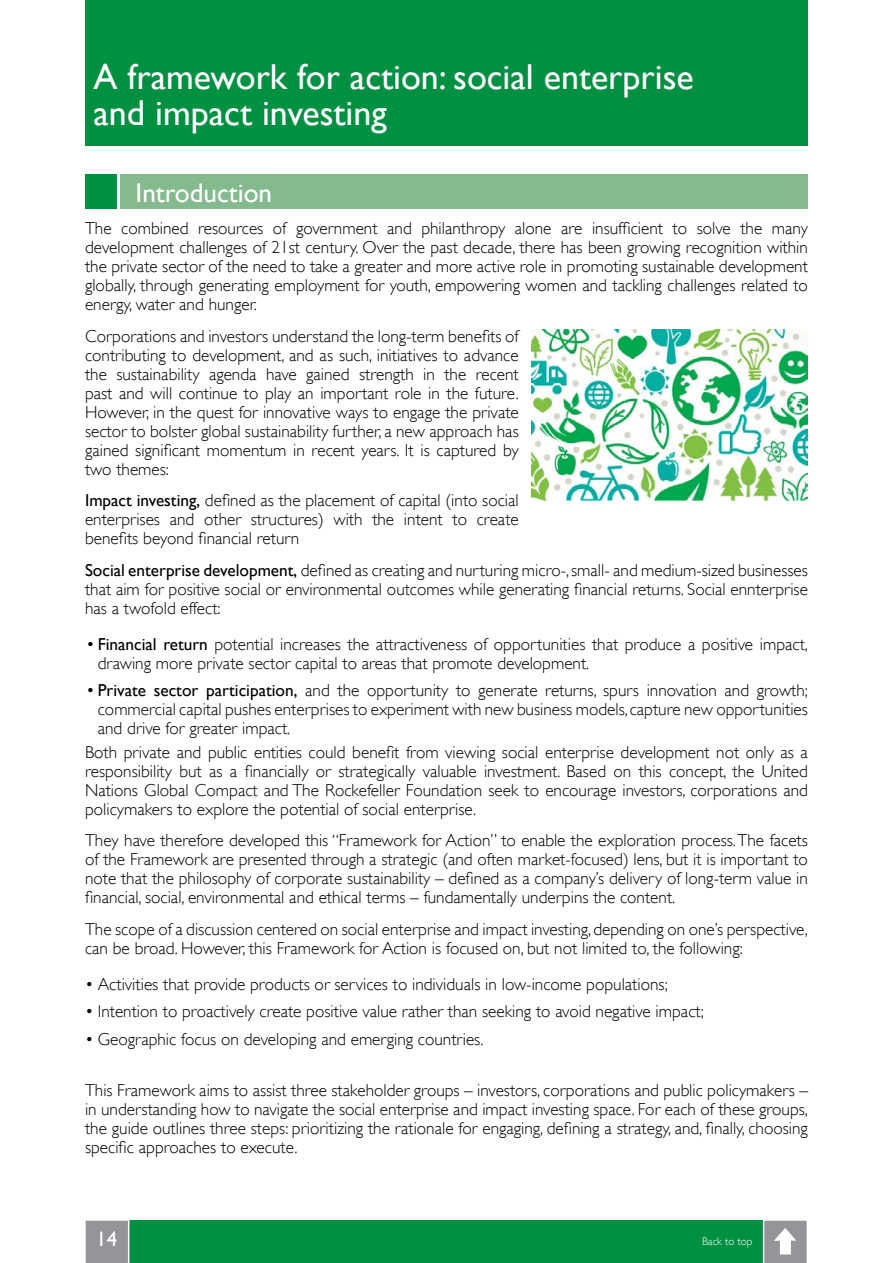
<style>
.page{position:relative;width:893px;height:1263px;background:#fff}
.page>*{position:absolute;margin:0;border:0;box-sizing:border-box;transform-origin:0 0}
.t1{font:36px/36px "Gill Sans";color:#fff}
.t2{font:27px "Gill Sans";color:#fff}
.t3{font:21px "Gill Sans";color:#fff}
.t4{font:300 17.25px/18.9px "Gill Sans";color:#000}
.t5{font:300 11.1px "Gill Sans";color:#fff}
.s1{font-weight:400}
</style>
<div class="page">
<div style="left:85px;top:1220px;width:723px;height:43px;background:#009042"></div>
<div style="left:85px;top:0;width:723px;height:145px;background:#009042"></div>
<div style="left:85px;top:174px;width:32px;height:35px;background:#009042"></div>
<div style="left:120px;top:174px;width:688px;height:35px;background:#83bb8f"></div>
<img style="left:531px;top:330px;width:277px;height:171px">
<div style="left:85px;top:1220px;width:44px;height:43px;background:#939598"></div>
<svg style="left:763px;top:1220px;width:45px;height:43px;background:#abadaf"></svg>
<h1 class="t1" style="left:94px;top:58px;width:602px">A framework for action: social enterprise and impact investing</h1>
<h2 class="t2" style="left:136px;top:176px;width:138px">Introduction</h2>
<p class="t4" style="left:273px;top:219px;width:15px">of</p>
<p class="t4" style="left:592px;top:219px;width:73px">insufficient</p>
<p class="t4" style="left:85px;top:219px;width:724px">The<br>development challenges of 21st century. Over the past decade, there has been growing recognition within the private sector of the need to take a greater and more active role in promoting sustainable development globally, through generating employment for youth, empowering women and tackling challenges related to energy, water and hunger.</p>
<p class="t4" style="left:85px;top:327px;width:435px;text-align:right">Corporations and investors understand the long-term benefits of contributing to development, and as such, initiatives to advance recent</p>
<p class="t4" style="left:121px;top:219px;width:69px">combined</p>
<p class="t4" style="left:387px;top:219px;width:26px">and</p>
<p class="t4" style="left:421px;top:219px;width:85px">philanthropy</p>
<p class="t4" style="left:515px;top:219px;width:38px">alone</p>
<p class="t4" style="left:697px;top:219px;width:36px">solve</p>
<p class="t4" style="left:740px;top:219px;width:23px">the</p>
<p class="t4" style="left:296px;top:219px;width:83px">government</p>
<p class="t4" style="left:673px;top:219px;width:16px">to</p>
<p class="t4" style="left:198px;top:219px;width:67px">resources</p>
<p class="t4" style="left:561px;top:219px;width:23px">are</p>
<p class="t4" style="left:772px;top:219px;width:38px">many</p>
<p class="t4" style="left:85px;top:364px;width:435px">the<br>past and will continue to play an important role in the future.<br>However in, the quest for innovative ways to engage the private sector to bolster global sustainability further a, new approach has gained significant momentum in recent years isIt. captured by two themes:</p>
<p class="t4" style="left:85px;top:491px;width:435px;text-align:right"><span class="s1">Impact investing,</span> defined as the placement of capital (into social create</p>
<p class="t4" style="left:116px;top:364px;width:85px">sustainability</p>
<p class="t4" style="left:209px;top:364px;width:49px">agenda</p>
<p class="t4" style="left:266px;top:364px;width:32px">have</p>
<p class="t4" style="left:306px;top:364px;width:45px">gained</p>
<p class="t4" style="left:359px;top:364px;width:56px">strength</p>
<p class="t4" style="left:423px;top:364px;width:13px">in</p>
<p class="t4" style="left:444px;top:364px;width:23px">the</p>
<p class="t4" style="left:251px;top:510px;width:74px">structures)</p>
<p class="t4" style="left:85px;top:510px;width:216px">enterprises<br>benefits beyond financial return</p>
<p class="t4" style="left:85px;top:561px;width:724px;text-align:justify"><span class="s1">Social enterprise development,</span> defined as creating and nurturing micro-,small- and medium-sized businesses that aim for positive social or environmental outcomes while generating financial returns. Social ennterprise has a twofold effect:</p>
<p class="t4" style="left:98px;top:635px;width:712px;text-indent:-10px"><span class="s1">• Financial return</span> potential increases the attractiveness of opportunities that produce a positive impact, drawing more private sector capital to areas that promote development.</p>
<p class="t4" style="left:98px;top:681px;width:712px;text-align:justify;text-indent:-10px"><span class="s1">• Private sector participation,</span> and the opportunity to generate returns, spurs innovation and growth; commercial capital pushes enterprises to experiment with new business models,capture new opportunities and drive for greater impact.</p>
<p class="t4" style="left:85px;top:742px;width:724px;text-align:justify">Both private and public entities could benefit from viewing social enterprise development not only as a responsibility but as a financially or strategically valuable investment. Based on this concept, the United Nations Global Compact and The Rockefeller Foundation seek to encourage investors, corporations and policymakers to explore the potential of social enterprise.</p>
<p class="t4" style="left:85px;top:831px;width:724px;text-align:justify">They have therefore developed this “Framework for Action” to enable the exploration process.The facets of the Framework are presented through a strategic (and often market-focused) lens, but isit important to note that the philosophy of corporate sustainability – defined as a companys’ delivery of long-term value in financial, social, environmental and ethical terms – fundamentally underpins the content.</p>
<p class="t4" style="left:85px;top:920px;width:724px">The scope of a discussion centered on social enterprise and impact investing,depending on ones’ perspective, can be broad. However, this Framework for Action is focused on, but not limited to, the following:</p>
<p class="t4" style="left:85px;top:975px;width:584px">• Activities that provide products or services to individuals in low-income populations;</p>
<p class="t4" style="left:85px;top:1002px;width:620px">• Intention to proactively create positive value rather than seeking to avoid negative impact;</p>
<p class="t4" style="left:85px;top:1030px;width:400px">• Geographic focus on developing and emerging countries.</p>
<p class="t4" style="left:85px;top:1081px;width:724px;text-align:justify">This Framework aims to assist three stakeholder groups – investors, corporations and public policymakers – in understanding how to navigate the social enterprise and impact investing space. For each of these groups, the guide outlines three steps: prioritizing the rationale for engaging, defining a strategy, and, finally, choosing specific approaches to execute.</p>
<p class="t4" style="left:170px;top:510px;width:26px">and</p>
<p class="t4" style="left:204px;top:510px;width:39px">other</p>
<p class="t4" style="left:333px;top:510px;width:31px">with</p>
<p class="t4" style="left:372px;top:510px;width:23px">the</p>
<p class="t4" style="left:404px;top:510px;width:40px">intent</p>
<p class="t4" style="left:452px;top:510px;width:16px">to</p>
<p class="t3" style="left:96px;top:1226px;width:22px">14</p>
<p class="t5" style="left:702px;top:1235px;width:52px">Back to top</p>
</div>
